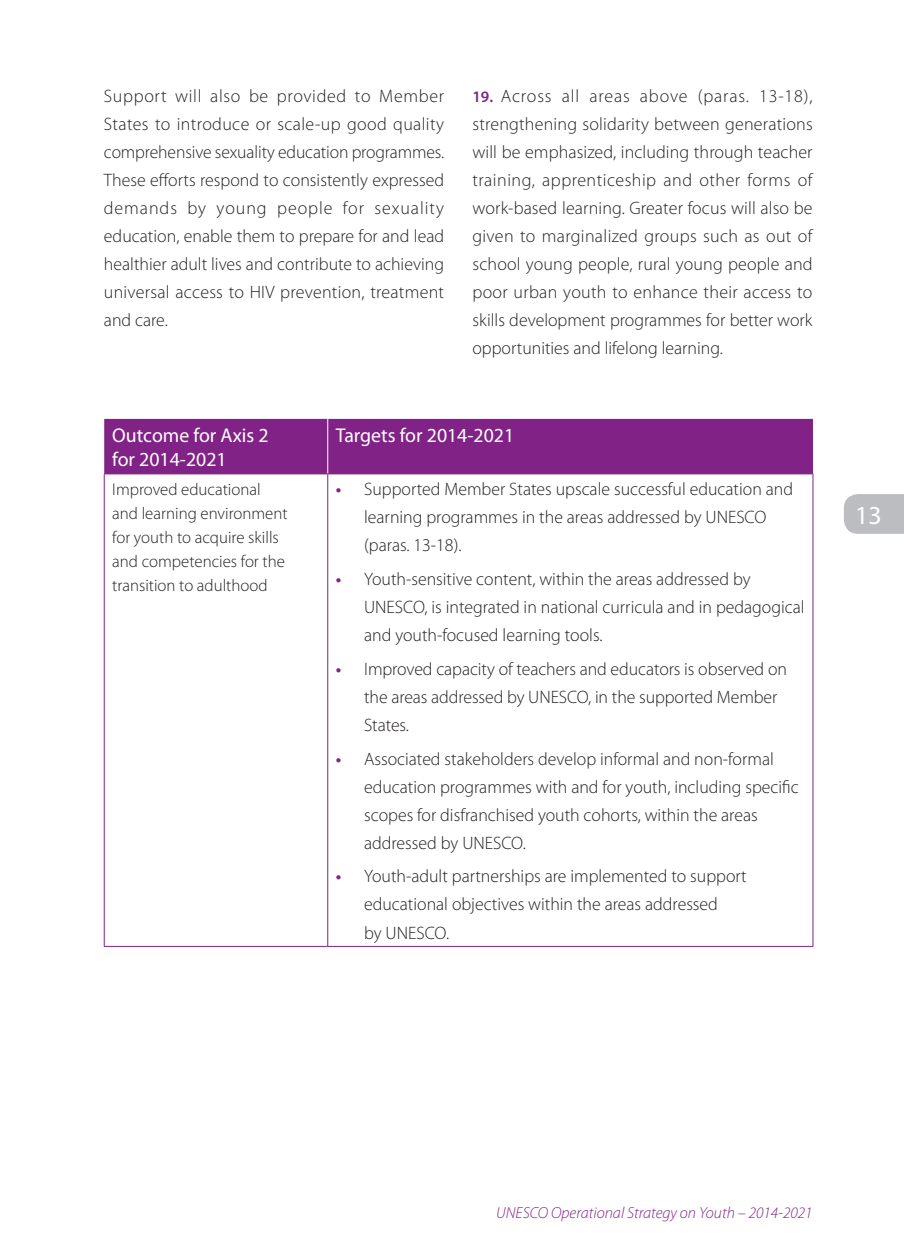
<style>
.page{position:relative;width:904px;height:1260px;background:#fff}
.page>*{position:absolute;margin:0;border:0;box-sizing:border-box;transform-origin:0 0}
.t1{font:26px "Myriad Pro";color:#fff}
.t2{font:20px/24px "Myriad Pro";color:#fff}
.t3{font:300 18px/28px "Myriad Pro";color:#231f20}
.t4{font:300 17px/24px "Myriad Pro";color:#231f20}
.t5{font:italic 300 16px "Myriad Pro";color:#812386}
.s1{font-weight:600;font-size:16px;color:#812386}
.s2{font-weight:600;color:#812386}
</style>
<div class="page">
<div style="left:844px;top:494px;width:60px;height:39px;background:#bcbdc0"></div>
<div style="left:104px;top:419px;width:709px;height:54px;background:#812386"></div>
<hr style="left:327px;top:419px;width:1px;height:54px;background:#fff">
<hr style="left:104px;top:473px;width:224px;height:1px;background:#812386">
<hr style="left:104px;top:474px;width:1px;height:472px;background:#812386">
<hr style="left:328px;top:473px;width:485px;height:1px;background:#812386">
<hr style="left:327px;top:474px;width:1px;height:472px;background:#812386">
<hr style="left:813px;top:474px;width:1px;height:472px;background:#812386">
<hr style="left:104px;top:945px;width:224px;height:1px;background:#812386">
<hr style="left:328px;top:945px;width:485px;height:1px;background:#812386">
<p class="t3" style="left:104px;top:84px;width:342px;text-align:justify">Support will also be provided to Member States to introduce or scale-up good quality comprehensive sexuality education programmes.<br>These efforts respond to consistently expressed demands by young people for sexuality education, enable them to prepare for and lead healthier adult lives and contribute to achieving universal access to HIV prevention, treatment and care.</p>
<p class="t3" style="left:472px;top:84px;width:342px;text-align:justify"><span class="s1">19.</span> Across all areas above (paras. 13-18), strengthening solidarity between generations will be emphasized, including through teacher training, apprenticeship and other forms of work-based learning. Greater focus will also be given to marginalized groups such as out of school young people, rural young people and poor urban youth to enhance their access to skills development programmes for better work opportunities and lifelong learning.</p>
<p class="t2" style="left:112px;top:424px;width:158px">Outcome for Axis 2 for 2014-2021</p>
<p class="t2" style="left:336px;top:424px;width:180px">Targets for 2014-2021</p>
<p class="t4" style="left:112px;top:478px;width:177px">Improved educational and learning environment for youth to acquire skills and competencies for the transition to adulthood</p>
<p class="t3" style="left:364px;top:477px;width:430px;text-indent:-28px"><span class="s2">•</span> Supported Member States upscale successful education and learning programmes in the areas addressed by UNESCO (paras. 13-18).</p>
<p class="t3" style="left:364px;top:567px;width:442px;text-indent:-28px"><span class="s2">•</span> Youth-sensitive content, within the areas addressed by<br>UNESCO, is integrated in national curricula and in pedagogical and youth-focused learning tools.</p>
<p class="t3" style="left:364px;top:656px;width:424px;text-indent:-28px"><span class="s2">•</span> Improved capacity of teachers and educators is observed on the areas addressed by UNESCO, in the supported Member<br>States.</p>
<p class="t3" style="left:364px;top:746px;width:436px;text-indent:-28px"><span class="s2">•</span> Associated stakeholders develop informal and non-formal education programmes with and for youth, including specific scopes for disfranchised youth cohorts, within the areas addressed by UNESCO.</p>
<p class="t3" style="left:364px;top:864px;width:384px;text-indent:-28px"><span class="s2">•</span> Youth-adult partnerships are implemented to support educational objectives within the areas addressed<br>by UNESCO.</p>
<h1 class="t1" style="left:855px;top:505px;width:28px">13</h1>
<p class="t5" style="left:496px;top:1202px;width:318px">UNESCO Operational Strategy on Youth – 2014-2021</p>
</div>
